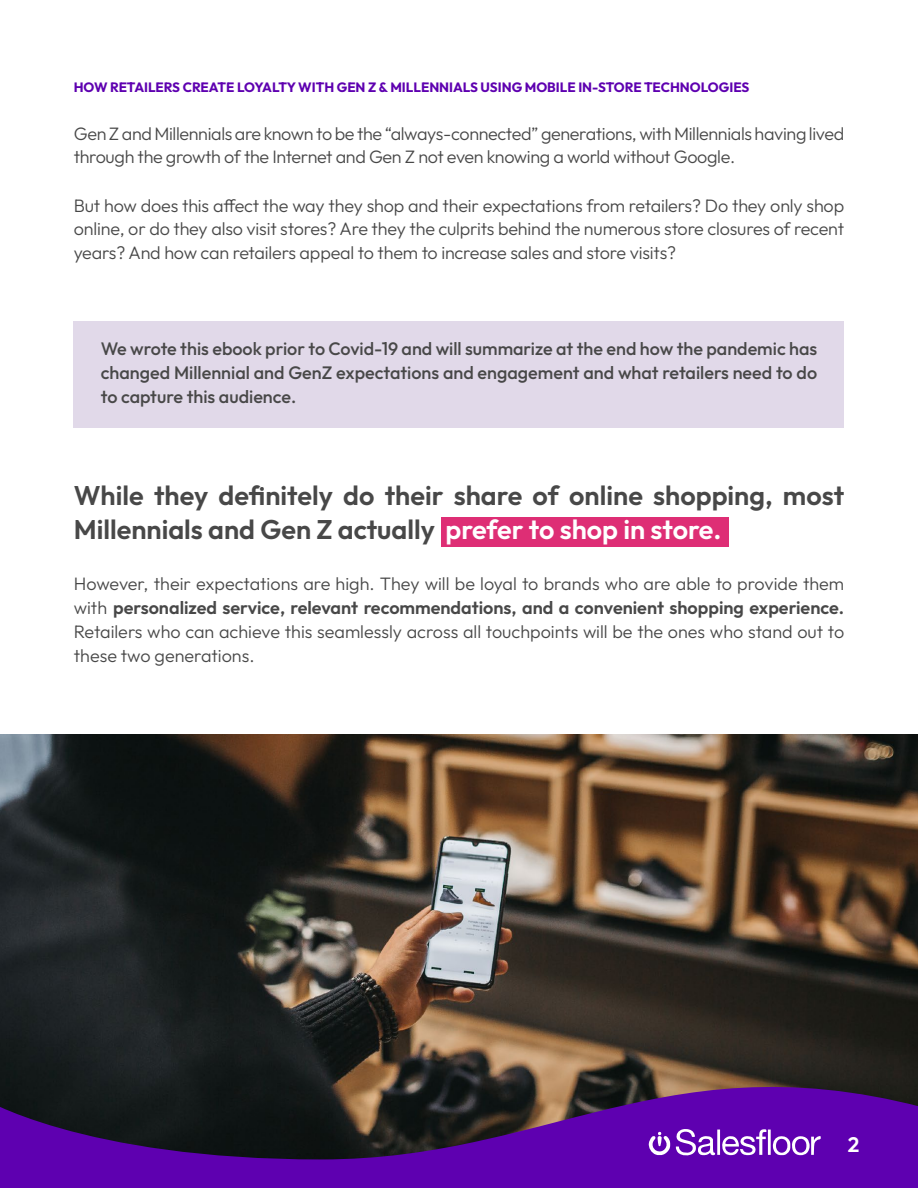
<style>
.page{position:relative;width:918px;height:1188px;background:#fff}
.page>*{position:absolute;margin:0;border:0;box-sizing:border-box;transform-origin:0 0}
.t1{font:600 27px/34.5px "Outfit";color:#484848}
.t2{font:600 21px "Outfit";color:#fff}
.t3{font:300 18px/24px "Outfit";letter-spacing:-.02em;color:#484848;text-align:justify}
.t4{font:500 18px/24px "Outfit";color:#484848;text-align:justify}
.t5{font:700 13.5px "Outfit";color:#5e00b0}
.s1{color:#fff}
.s2{font-weight:600}
</style>
<div class="page">
<img style="left:0;top:734px;width:918px;height:290px">
<div style="left:442px;top:518px;width:287px;height:29px;background:#de2e75"></div>
<div style="left:74px;top:321px;width:770px;height:107px;background:#e1d9e9"></div>
<svg style="left:0;top:1024px;width:918px;height:164px;background:#421d57"></svg>
<svg style="left:648px;top:1132px;width:22px;height:23px"></svg>
<svg style="left:676px;top:1129px;width:145px;height:27px"></svg>
<p class="t5" style="left:74px;top:79px;width:677px">HOW RETAILERS CREATE LOYALTY WITH GEN Z &amp; MILLENNIALS USING MOBILE IN-STORE TECHNOLOGIES</p>
<p class="t3" style="left:74px;top:121px;width:772px">Gen Z and Millennials are known to be the “always-connected” generations, with Millennials having lived through the growth of the Internet and Gen Z not even knowing a world without Google.</p>
<p class="t3" style="left:74px;top:193px;width:772px">But how does this affect the way they shop and their expectations from retailers? Do they only shop online, or do they also visit stores? Are they the culprits behind the numerous store closures of recent years? And how can retailers appeal to them to increase sales and store visits?</p>
<p class="t4" style="left:101px;top:337px;width:718px">We wrote this ebook prior to Covid-19 and will summarize at the end how the pandemic has changed Millennial and GenZ expectations and engagement and what retailers need to do to capture this audience.</p>
<h1 class="t1" style="left:74px;top:478px;width:772px">While they definitely do their share of online shopping, most<br>Millennials and Gen Z actually <span class="s1">prefer to shop in store.</span></h1>
<p class="t3" style="left:74px;top:572px;width:772px">However, their expectations are high. They will be loyal to brands who are able to provide them with <span class="s2">personalized service, relevant recommendations, and a convenient shopping experience.<br></span>Retailers who can achieve this seamlessly across all touchpoints will be the ones who stand out to these two generations.</p>
<p class="t2" style="left:848px;top:1132px;width:13px">2</p>
</div>
